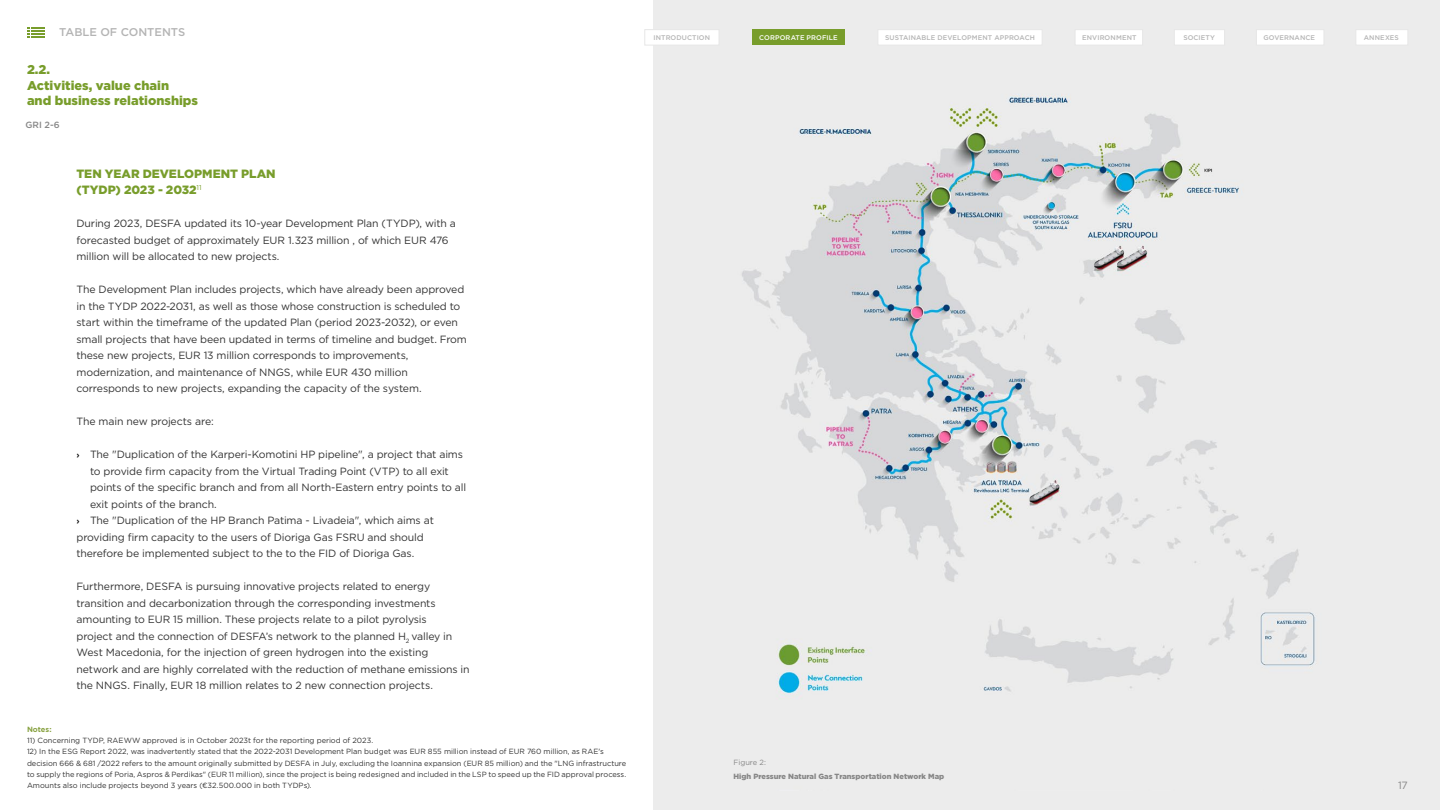
<style>
.page{position:relative;width:1440px;height:810px;background:#fff}
.page>*{position:absolute;margin:0;border:0;box-sizing:border-box;transform-origin:0 0}
.t1{font:900 12.75px/15.8px "Gotham Greek";color:#789d2b}
.t2{font:900 12px/16.5px "Gotham Greek";letter-spacing:-.005em;color:#789d2b}
.t3{font:500 11.25px "Gotham Greek";color:#b4b4b4}
.t4{font:10.5px/16.5px "Gotham Greek";letter-spacing:-.015em;color:#333}
.t5{font:10.5px "Gotham Greek";color:#878787}
.t6{font:500 9px "Gotham Greek";color:#878787}
.t7{font:7.5px/11.2px "Gotham Greek";letter-spacing:-.005em;color:#333}
.t8{font:900 7.5px "Gotham Greek";color:#878787}
.t9{font:7.5px "Gotham Greek";color:#878787}
.t10{font:700 7.5px "Gotham";letter-spacing:-.005em;color:#88a242}
.t11{font:500 6.75px "Gotham Greek";letter-spacing:.015em;color:#b4b4b4}
.t12{font:500 6.75px "Gotham Greek";letter-spacing:.015em;color:#fff}
.s1{font-weight:500;font-size:9px;color:#000}
</style>
<div class="page">
<div style="left:653px;top:0;width:787px;height:810px;background:#ececec"></div>
<img style="left:742px;top:94px;width:573px;height:599px">
<div style="left:1304px;top:43px;width:99px;height:105px;background:#ececec"></div>
<svg style="left:27px;top:27px;width:18px;height:11px"></svg>
<div style="left:644px;top:29px;width:75px;height:16px;background:#fff;border:1px solid #e7e7e7"></div>
<div style="left:878px;top:29px;width:165px;height:16px;background:#fff;border:1px solid #e7e7e7"></div>
<div style="left:1075px;top:29px;width:68px;height:16px;background:#fff;border:1px solid #e7e7e7"></div>
<div style="left:1256px;top:29px;width:68px;height:16px;background:#fff;border:1px solid #e7e7e7"></div>
<div style="left:1355px;top:29px;width:53px;height:16px;background:#fff;border:1px solid #e7e7e7"></div>
<div style="left:1174px;top:29px;width:51px;height:16px;background:#fff;border:1px solid #e7e7e7"></div>
<div style="left:752px;top:30px;width:93px;height:15px;background:#789d2b"></div>
<p class="t3" style="left:59px;top:26px;width:128px">TABLE OF CONTENTS</p>
<p class="t1" style="left:27px;top:61px;width:173px">2.2.<br>Activities, value chain<br>and business relationships</p>
<p class="t6" style="left:26px;top:120px;width:36px">GRI 2-6</p>
<p class="t2" style="left:76px;top:165px;width:201px">TEN YEAR DEVELOPMENT PLAN (TYDP) 2023 - 2032<sup>11</sup></p>
<p class="t4" style="left:76px;top:215px;width:381px">During 2023, DESFA updated its 10-year Development Plan (TYDP), with a forecasted budget of approximately EUR 1.323 million , of which EUR 476 million will be allocated to new projects.</p>
<p class="t4" style="left:76px;top:281px;width:392px">The Development Plan includes projects, which have already been approved in the TYDP 2022-2031, as well as those whose construction is scheduled to start within the timeframe of the updated Plan (period 2023-2032), or even small projects that have been updated in terms of timeline and budget. From these new projects, EUR 13 million corresponds to improvements, modernization, and maintenance of NNGS, while EUR 430 million corresponds to new projects, expanding the capacity of the system.</p>
<p class="t4" style="left:76px;top:413px;width:139px">The main new projects are:</p>
<p class="t4" style="left:76px;top:446px;width:388px"><span class="s1">›</span> The "Duplication of the Karperi-Komotini HP pipeline", a project that aims</p>
<p class="t4" style="left:90px;top:463px;width:360px">to provide firm capacity from the Virtual Trading Point (VTP) to all exit</p>
<p class="t4" style="left:90px;top:479px;width:378px">points of the specific branch and from all North-Eastern entry points to all</p>
<p class="t4" style="left:90px;top:496px;width:128px">exit points of the branch.</p>
<p class="t4" style="left:76px;top:512px;width:359px"><span class="s1">›</span> The "Duplication of the HP Branch Patima - Livadeia", which aims at</p>
<p class="t4" style="left:76px;top:529px;width:349px">providing firm capacity to the users of Dioriga Gas FSRU and should</p>
<p class="t4" style="left:76px;top:545px;width:339px">therefore be implemented subject to the to the FID of Dioriga Gas.</p>
<p class="t4" style="left:76px;top:578px;width:395px">Furthermore, DESFA is pursuing innovative projects related to energy transition and decarbonization through the corresponding investments amounting to EUR 15 million. These projects relate to a pilot pyrolysis<br>project and the connection of DESFA’s network to the planned H<sub>2</sub> valley in West Macedonia, for the injection of green hydrogen into the existing network and are highly correlated with the reduction of methane emissions in the NNGS. Finally, EUR 18 million relates to 2 new connection projects.</p>
<p class="t10" style="left:27px;top:724px;width:26px">Notes:</p>
<p class="t7" style="left:27px;top:735px;width:348px">11) Concerning TYDP, RAEWW approved is in October 2023t for the reporting period of 2023.</p>
<p class="t7" style="left:27px;top:746px;width:601px">12) In the ESG Report 2022, was inadvertently stated that the 2022-2031 Development Plan budget was EUR 855 million instead of EUR 760 million, as RAE's decision 666 &amp; 681 /2022 refers to the amount originally submitted by DESFA in July, excluding the Ioannina expansion (EUR 85 million) and the "LNG infrastructure to supply the regions of Poria, Aspros &amp; Perdikas" (EUR 11 million), since the project is being redesigned and included in the LSP to speed up the FID approval process.<br>Amounts also include projects beyond 3 years (€32.500.000 in both TYDPs).</p>
<p class="t11" style="left:654px;top:34px;width:58px">INTRODUCTION</p>
<p class="t12" style="left:759px;top:34px;width:80px">CORPORATE PROFILE</p>
<p class="t11" style="left:885px;top:34px;width:151px">SUSTAINABLE DEVELOPMENT APPROACH</p>
<p class="t11" style="left:1082px;top:34px;width:56px">ENVIRONMENT</p>
<p class="t11" style="left:1183px;top:34px;width:33px">SOCIETY</p>
<p class="t11" style="left:1263px;top:34px;width:53px">GOVERNANCE</p>
<p class="t11" style="left:1364px;top:34px;width:37px">ANNEXES</p>
<p class="t9" style="left:734px;top:759px;width:34px">Figure 2:</p>
<p class="t8" style="left:734px;top:772px;width:212px">High Pressure Natural Gas Transportation Network Map</p>
<p class="t5" style="left:1398px;top:779px;width:11px">17</p>
</div>
